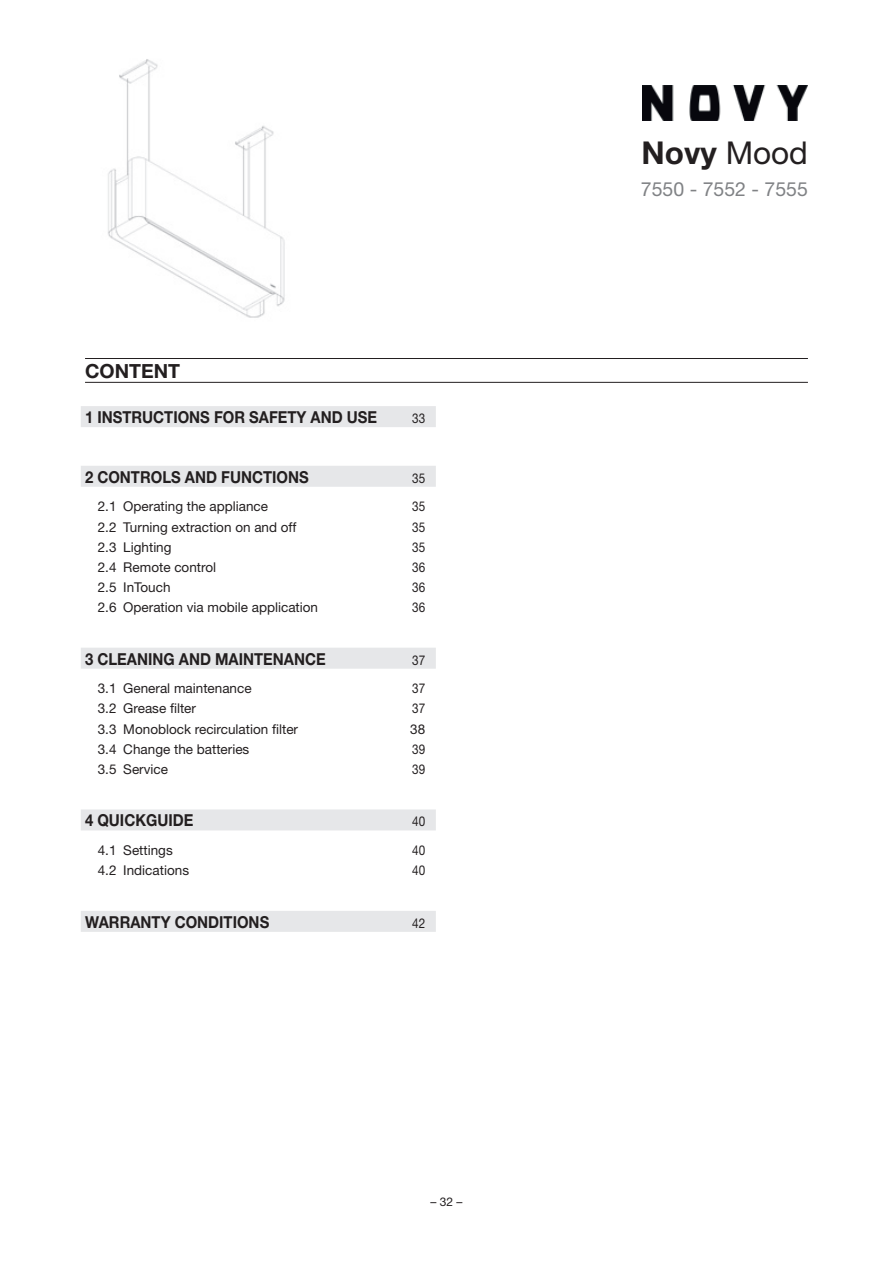
<style>
.page{position:relative;width:893px;height:1263px;background:#fff}
.page>*{position:absolute;margin:0;border:0;box-sizing:border-box;transform-origin:0 0}
.t1{font:700 31.5px "Helvetica Neue LT Std";color:#231f20}
.t2{font:19.5px "Helvetica Neue LT Std";color:#808285}
.t3{font:700 19.5px "Helvetica Neue LT Std";color:#231f20}
.t4{font:700 16.5px "Helvetica Neue LT Std";color:#231f20;scale:.9 1}
.t5{font:13.5px "Helvetica Neue LT Std";color:#231f20}
.t6{font:13.5px "Helvetica Neue LT Std";color:#231f20;scale:.87 1}
.t7{font:12px "Helvetica Neue LT Std";color:#231f20}
.s1{font-weight:400}
</style>
<div class="page">
<hr style="left:85px;top:358px;width:723px;height:1px;background:#231f20">
<hr style="left:85px;top:382px;width:723px;height:1px;background:#231f20">
<div style="left:81px;top:406px;width:355px;height:21px;background:#e6e7e9"></div>
<div style="left:81px;top:466px;width:355px;height:21px;background:#e6e7e9"></div>
<div style="left:81px;top:648px;width:355px;height:21px;background:#e6e7e9"></div>
<div style="left:81px;top:809px;width:355px;height:21px;background:#e6e7e9"></div>
<div style="left:81px;top:911px;width:355px;height:21px;background:#e6e7e9"></div>
<img style="left:642px;top:86px;width:166px;height:34px">
<img style="left:108px;top:59px;width:177px;height:259px">
<h2 class="t3" style="left:85px;top:359px;width:96px">CONTENT</h2>
<p class="t4" style="left:85px;top:407px;width:326px">1 INSTRUCTIONS FOR SAFETY AND USE</p>
<p class="t6" style="left:412px;top:410px;width:17px">33</p>
<p class="t4" style="left:85px;top:467px;width:250px">2 CONTROLS AND FUNCTIONS</p>
<p class="t6" style="left:412px;top:470px;width:17px">35</p>
<p class="t5" style="left:98px;top:498px;width:172px">2.1 Operating the appliance</p>
<p class="t6" style="left:412px;top:498px;width:17px">35</p>
<p class="t5" style="left:98px;top:519px;width:200px">2.2 Turning extraction on and off</p>
<p class="t6" style="left:412px;top:519px;width:17px">35</p>
<p class="t5" style="left:98px;top:539px;width:75px">2.3 Lighting</p>
<p class="t6" style="left:412px;top:539px;width:17px">35</p>
<p class="t5" style="left:98px;top:559px;width:120px">2.4 Remote control</p>
<p class="t6" style="left:412px;top:559px;width:17px">36</p>
<p class="t5" style="left:98px;top:579px;width:74px">2.5 InTouch</p>
<p class="t6" style="left:412px;top:579px;width:17px">36</p>
<p class="t5" style="left:98px;top:599px;width:222px">2.6 Operation via mobile application</p>
<p class="t6" style="left:412px;top:599px;width:17px">36</p>
<p class="t4" style="left:85px;top:649px;width:269px">3 CLEANING AND MAINTENANCE</p>
<p class="t6" style="left:412px;top:652px;width:17px">37</p>
<p class="t5" style="left:98px;top:680px;width:155px">3.1 General maintenance</p>
<p class="t6" style="left:412px;top:680px;width:17px">37</p>
<p class="t5" style="left:98px;top:701px;width:100px">3.2 Grease filter</p>
<p class="t6" style="left:412px;top:701px;width:17px">37</p>
<p class="t5" style="left:98px;top:721px;width:202px">3.3 Monoblock recirculation filter</p>
<p class="t5" style="left:410px;top:721px;width:17px">38</p>
<p class="t5" style="left:98px;top:741px;width:153px">3.4 Change the batteries</p>
<p class="t6" style="left:412px;top:741px;width:17px">39</p>
<p class="t5" style="left:98px;top:761px;width:72px">3.5 Service</p>
<p class="t6" style="left:412px;top:761px;width:17px">39</p>
<p class="t4" style="left:85px;top:810px;width:122px">4 QUICKGUIDE</p>
<p class="t6" style="left:412px;top:814px;width:17px">40</p>
<p class="t5" style="left:98px;top:842px;width:77px">4.1 Settings</p>
<p class="t6" style="left:412px;top:842px;width:17px">40</p>
<p class="t5" style="left:98px;top:862px;width:93px">4.2 Indications</p>
<p class="t6" style="left:412px;top:862px;width:17px">40</p>
<p class="t4" style="left:85px;top:912px;width:206px">WARRANTY CONDITIONS</p>
<p class="t6" style="left:412px;top:915px;width:17px">42</p>
<p class="t7" style="left:430px;top:1194px;width:34px">– 32 –</p>
<h1 class="t1" style="left:642px;top:133px;width:168px">Novy <span class="s1">Mood</span></h1>
<h2 class="t2" style="left:641px;top:177px;width:168px">7550 - 7552 - 7555</h2>
</div>
